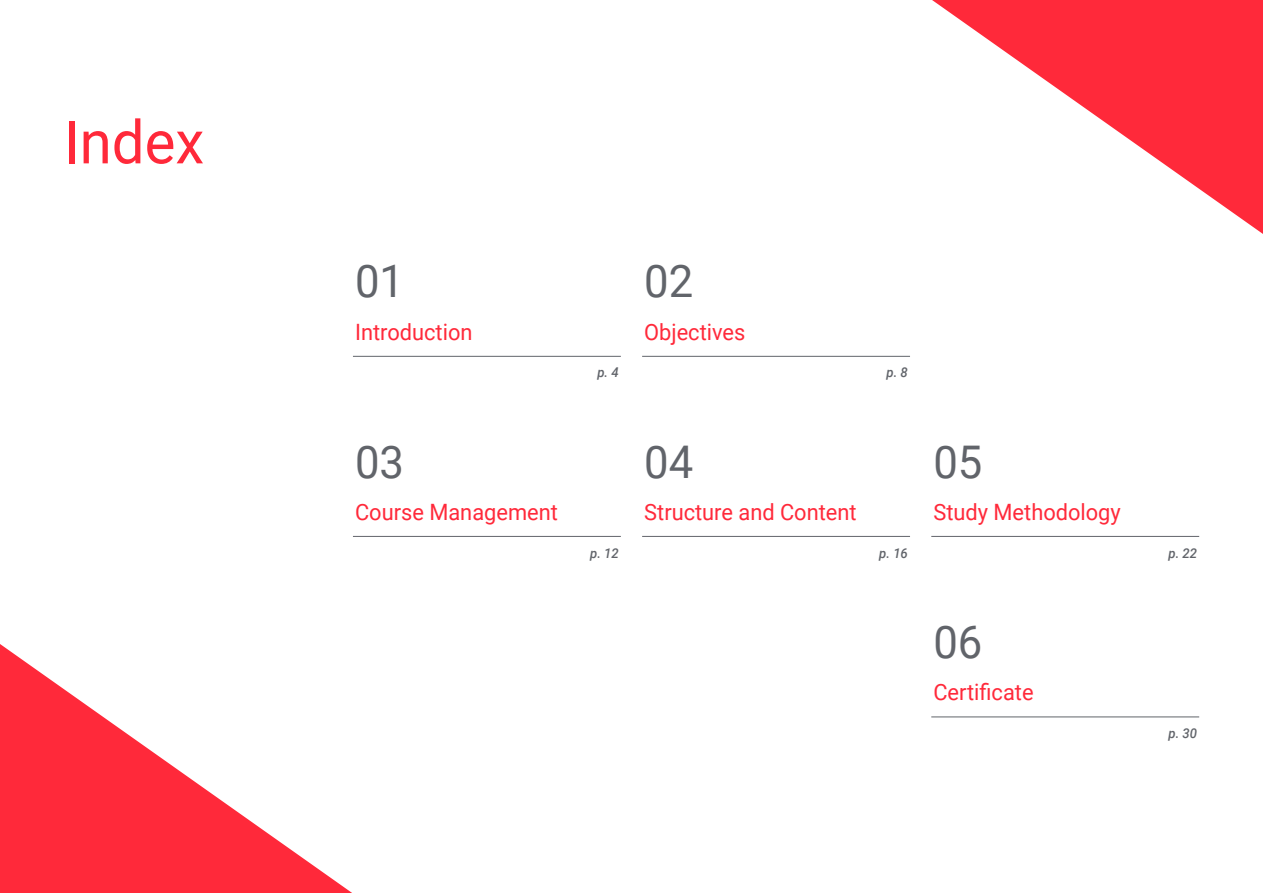
<style>
.page{position:relative;width:1263px;height:893px;background:#fff}
.page>*{position:absolute;margin:0;border:0;box-sizing:border-box;transform-origin:0 0}
.t1{font:60px "Roboto";color:#ff293a}
.t2{font:45px "Roboto";color:#61646a}
.t3{font:22.5px "Roboto";color:#ff293a}
.t4{font:italic 500 13.5px "Roboto";color:#61646a}
</style>
<div class="page">
<svg style="left:0;top:644px;width:352px;height:249px"></svg>
<svg style="left:932px;top:0;width:331px;height:234px"></svg>
<hr style="left:353px;top:356px;width:268px;height:1px;background:#61646a">
<hr style="left:353px;top:536px;width:268px;height:1px;background:#61646a">
<hr style="left:642px;top:356px;width:268px;height:1px;background:#61646a">
<hr style="left:642px;top:536px;width:268px;height:1px;background:#61646a">
<hr style="left:931px;top:536px;width:268px;height:1px;background:#61646a">
<hr style="left:931px;top:716px;width:268px;height:1px;background:#61646a">
<h1 class="t1" style="left:64px;top:100px;width:142px">Index</h1>
<h2 class="t2" style="left:355px;top:250px;width:51px">01</h2>
<h2 class="t2" style="left:644px;top:250px;width:51px">02</h2>
<p class="t3" style="left:355px;top:316px;width:119px">Introduction</p>
<p class="t3" style="left:644px;top:316px;width:103px">Objectives</p>
<p class="t4" style="left:597px;top:363px;width:23px">p. 4</p>
<p class="t4" style="left:886px;top:363px;width:23px">p. 8</p>
<h2 class="t2" style="left:355px;top:430px;width:51px">03</h2>
<h2 class="t2" style="left:644px;top:430px;width:51px">04</h2>
<h2 class="t2" style="left:933px;top:430px;width:51px">05</h2>
<p class="t3" style="left:355px;top:496px;width:204px">Course Management</p>
<p class="t3" style="left:644px;top:496px;width:214px">Structure and Content</p>
<p class="t3" style="left:933px;top:496px;width:189px">Study Methodology</p>
<p class="t4" style="left:590px;top:543px;width:30px">p. 12</p>
<p class="t4" style="left:879px;top:543px;width:30px">p. 16</p>
<p class="t4" style="left:1168px;top:543px;width:30px">p. 22</p>
<h2 class="t2" style="left:933px;top:610px;width:51px">06</h2>
<p class="t3" style="left:933px;top:676px;width:102px">Certificate</p>
<p class="t4" style="left:1168px;top:724px;width:30px">p. 30</p>
</div>
